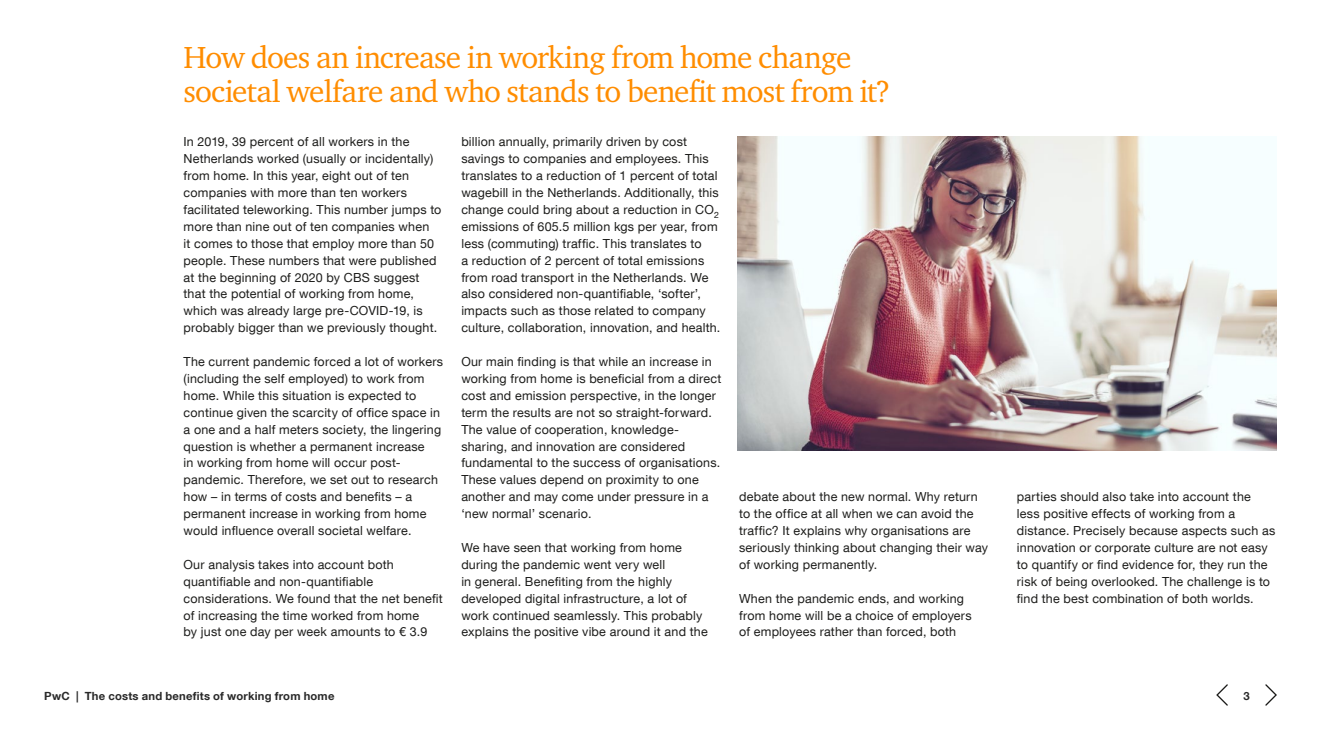
<style>
.page{position:relative;width:1322px;height:745px;background:#fff}
.page>*{position:absolute;margin:0;border:0;box-sizing:border-box;transform-origin:0 0}
.t1{font:31.25px/33.8px "Charter ITC Std";letter-spacing:-.025em;color:#ff8d00}
.t2{font:12.5px/16.9px "Helvetica Neue LT Com";letter-spacing:.015em;color:#1d1d1b}
.t3{font:700 11.25px "Helvetica Neue LT Com";letter-spacing:.02em;color:#292929}
</style>
<div class="page">
<svg style="left:1216px;top:684px;width:12px;height:21px"></svg>
<svg style="left:1265px;top:684px;width:12px;height:21px"></svg>
<img style="left:738px;top:136px;width:539px;height:314px">
<h1 class="t1" style="left:184px;top:40px;width:708px">How does an increase in working from home change societal welfare and who stands to benefit most from it?</h1>
<p class="t2" style="left:184px;top:133px;width:259px">In 2019, 39 percent of all workers in the Netherlands worked (usually or incidentally) from home. In this year, eight out of ten companies with more than ten workers facilitated teleworking. This number jumps to more than nine out of ten companies when<br>it comes to those that employ more than 50 people. These numbers that were published at the beginning of 2020 by CBS suggest that the potential of working from home, which was already large pre-COVID-19, is probably bigger than we previously thought.</p>
<p class="t2" style="left:184px;top:352px;width:261px">The current pandemic forced a lot of workers (including the self employed) to work from home. While this situation is expected to continue given the scarcity of office space in a one and a half meters society, the lingering question is whether a permanent increase<br>in working from home will occur post&shy;pandemic. Therefore, we set out to research how – in terms of costs and benefits – a permanent increase in working from home would influence overall societal welfare.</p>
<p class="t2" style="left:184px;top:555px;width:261px">Our analysis takes into account both quantifiable and non-quantifiable considerations. We found that the net benefit of increasing the time worked from home<br>by just one day per week amounts to € 3.9</p>
<p class="t2" style="left:461px;top:133px;width:260px">billion annually, primarily driven by cost savings to companies and employees. This translates to a reduction of 1 percent of total wagebill in the Netherlands. Additionally, this change could bring about a reduction in CO<sub>2 </sub>emissions of 605.5 million kgs per year, from less (commuting) traffic. This translates to<br>a reduction of 2 percent of total emissions from road transport in the Netherlands. We also considered non-quantifiable, ‘softer’, impacts such as those related to company culture, collaboration, innovation, and health.</p>
<p class="t2" style="left:461px;top:352px;width:262px">Our main finding is that while an increase in working from home is beneficial from a direct cost and emission perspective, in the longer term the results are not so straight-forward.<br>The value of cooperation, knowledge&shy;sharing, and innovation are considered fundamental to the success of organisations.<br>These values depend on proximity to one another and may come under pressure in a ‘new normal’ scenario.</p>
<p class="t2" style="left:461px;top:538px;width:248px">We have seen that working from home during the pandemic went very well<br>in general. Benefiting from the highly developed digital infrastructure, a lot of work continued seamlessly. This probably explains the positive vibe around it and the</p>
<p class="t2" style="left:739px;top:487px;width:250px">debate about the new normal. Why return to the office at all when we can avoid the traffic? It explains why organisations are seriously thinking about changing their way of working permanently.</p>
<p class="t2" style="left:739px;top:589px;width:234px">When the pandemic ends, and working from home will be a choice of employers of employees rather than forced, both</p>
<p class="t2" style="left:1017px;top:487px;width:260px">parties should also take into account the less positive effects of working from a distance. Precisely because aspects such as innovation or corporate culture are not easy to quantify or find evidence for, they run the risk of being overlooked. The challenge is to find the best combination of both worlds.</p>
<p class="t3" style="left:44px;top:688px;width:292px">PwC | The costs and benefits of working from home</p>
<p class="t3" style="left:1243px;top:688px;width:8px">3</p>
</div>
